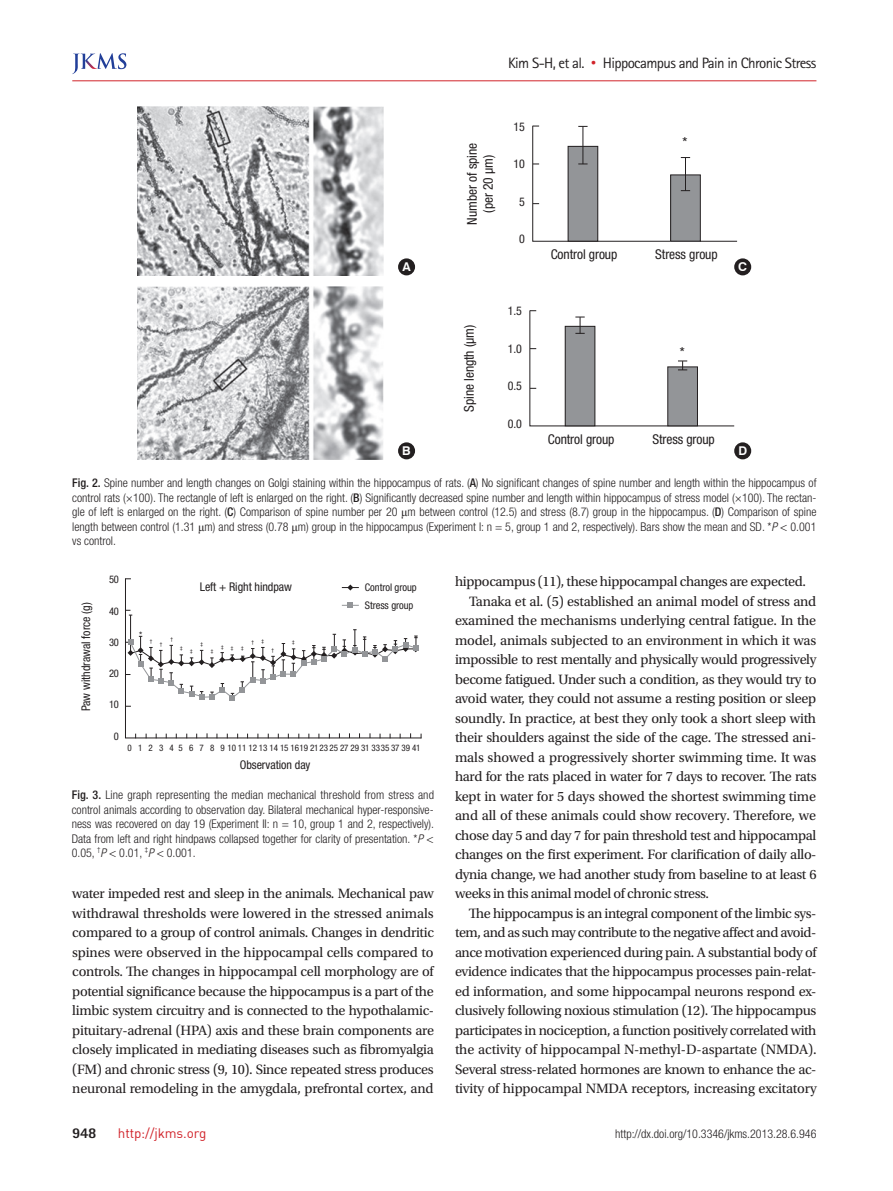
<style>
.page{position:relative;width:893px;height:1191px;background:#fff}
.page>*{position:absolute;margin:0;border:0;box-sizing:border-box;transform-origin:0 0}
.t1{font:15px "Rotis Sans Serif Std";letter-spacing:-.04em;color:#231f20}
.t2{font:800 15px "Rotis Sans Serif Std";color:#231f20}
.t3{font:14.25px/19.5px "Utopia Std";letter-spacing:-.025em;color:#231f20;text-align:justify}
.t4{font:14.25px "Utopia Std";letter-spacing:-.005em;color:#231f20}
.t5{font:condensed 13.95px "Helvetica Neue LT Std";color:#231f20}
.t6{font:condensed 13.5px/16.2px "Helvetica Neue LT Std";letter-spacing:-.005em;color:#231f20;text-align:center}
.t7{font:13.5px "Dinreg";letter-spacing:-.01em;color:#d1232a}
.t8{font:700 12.15px "Swiss 721 BT";color:#fff}
.t9{font:300 condensed 12px/14.4px "Helvetica Neue LT Std";color:#231f20;text-align:justify}
.t10{font:condensed 12px "Helvetica Neue LT Std";letter-spacing:-.005em;color:#231f20}
.t11{font:condensed 10.5px/17.7px "Helvetica Neue LT Std";letter-spacing:-.005em;color:#231f20}
.t12{font:condensed 9px "Helvetica Neue LT Std";letter-spacing:.02em;color:#231f20}
.t13{font:condensed 5.25px "Helvetica Neue LT Std";color:#231f20}
.s1{font-family:"Dotum";color:#d1232a}
.s2{font-weight:500}
.s3{font-family:"Times New Roman";font-weight:400;font-stretch:normal}
.s4{font-style:italic}
</style>
<div class="page">
<hr style="left:72px;top:80px;width:744px;height:1px;background:#d1232a">
<svg style="left:72px;top:53px;width:54px;height:21px"></svg>
<img style="left:137px;top:286px;width:246px;height:173px">
<img style="left:137px;top:106px;width:246px;height:169px">
<svg style="left:532px;top:125px;width:206px;height:117px"></svg>
<hr style="left:685px;top:157px;width:1px;height:34px;background:#231f20">
<svg style="left:529px;top:310px;width:206px;height:117px"></svg>
<div style="left:398px;top:258px;width:17px;height:17px;background:#231f20;border-radius:50%"></div>
<div style="left:734px;top:258px;width:17px;height:17px;background:#231f20;border-radius:50%"></div>
<div style="left:398px;top:442px;width:17px;height:17px;background:#231f20;border-radius:50%"></div>
<div style="left:734px;top:442px;width:17px;height:17px;background:#231f20;border-radius:50%"></div>
<svg style="left:125px;top:578px;width:296px;height:160px"></svg>
<svg style="left:125px;top:610px;width:7px;height:6px"></svg>
<hr style="left:130px;top:615px;width:1px;height:37px;background:#231f20">
<svg style="left:125px;top:629px;width:294px;height:71px"></svg>
<svg style="left:342px;top:584px;width:17px;height:6px"></svg>
<svg style="left:342px;top:602px;width:17px;height:6px"></svg>
<p class="t1" style="left:508px;top:54px;width:310px">Kim S-H, et al. <span class="s1">•</span> Hippocampus and Pain in Chronic Stress</p>
<p class="t6" style="left:464px;top:224px;width:83px;rotate:-90deg">Number of spine (per 20 µm)</p>
<p class="t10" style="left:513px;top:120px;width:13px">15</p>
<p class="t10" style="left:513px;top:157px;width:13px">10</p>
<p class="t10" style="left:519px;top:194px;width:7px">5</p>
<p class="t10" style="left:519px;top:232px;width:7px">0</p>
<p class="t5" style="left:683px;top:134px;width:6px">*</p>
<p class="t6" style="left:551px;top:246px;width:68px">Control group</p>
<p class="t6" style="left:655px;top:246px;width:64px">Stress group</p>
<p class="t8" style="left:402px;top:259px;width:10px">A</p>
<p class="t8" style="left:738px;top:259px;width:10px">C</p>
<p class="t6" style="left:461px;top:412px;width:88px;rotate:-90deg">Spine length (µm)</p>
<p class="t10" style="left:508px;top:304px;width:16px">1.5</p>
<p class="t10" style="left:508px;top:342px;width:16px">1.0</p>
<p class="t10" style="left:508px;top:379px;width:16px">0.5</p>
<p class="t10" style="left:508px;top:417px;width:16px">0.0</p>
<p class="t5" style="left:680px;top:344px;width:6px">*</p>
<p class="t6" style="left:548px;top:431px;width:68px">Control group</p>
<p class="t6" style="left:652px;top:431px;width:64px">Stress group</p>
<p class="t8" style="left:402px;top:443px;width:10px">B</p>
<p class="t8" style="left:738px;top:443px;width:10px">D</p>
<p class="t9" style="left:72px;top:476px;width:746px"><span class="s2">Fig. 2.</span> Spine number and length changes on Golgi staining within the hippocampus of rats. (<span class="s2">A</span>) No significant changes of spine number and length within the hippocampus of control rats (×100). The rectangle of left is enlarged on the right. (<span class="s2">B</span>) Significantly decreased spine number and length within hippocampus of stress model (×100). The rectan&shy;gle of left is enlarged on the right. (<span class="s2">C</span>) Comparison of spine number per 20 <span class="s3">μ</span>m between control (12.5) and stress (8.7) group in the hippocampus. (<span class="s2">D</span>) Comparison of spine length between control (1.31 <span class="s3">μ</span>m) and stress (0.78 <span class="s3">μ</span>m) group in the hippocampus (Experiment I: n = 5, group 1 and 2, respectively). Bars show the mean and SD. *<span class="s4">P</span> &lt; 0.001 vs control.</p>
<p class="t10" style="left:79px;top:711px;width:110px;rotate:-90deg">Paw withdrawal force (g)</p>
<p class="t11" style="left:109px;top:570px;width:12px">50</p>
<p class="t11" style="left:109px;top:602px;width:12px">40</p>
<p class="t11" style="left:109px;top:633px;width:12px">30</p>
<p class="t11" style="left:109px;top:664px;width:12px">20</p>
<p class="t11" style="left:109px;top:695px;width:12px">10</p>
<p class="t11" style="left:114px;top:727px;width:7px">0</p>
<p class="t10" style="left:200px;top:579px;width:94px">Left + Right hindpaw</p>
<p class="t12" style="left:139px;top:629px;width:5px">*</p>
<p class="t13" style="left:150px;top:638px;width:4px">†</p>
<p class="t13" style="left:160px;top:640px;width:4px">†</p>
<p class="t13" style="left:170px;top:636px;width:4px">†</p>
<p class="t13" style="left:180px;top:645px;width:4px">‡</p>
<p class="t13" style="left:190px;top:648px;width:4px">‡</p>
<p class="t13" style="left:200px;top:641px;width:4px">‡</p>
<p class="t13" style="left:211px;top:648px;width:4px">‡</p>
<p class="t13" style="left:221px;top:644px;width:4px">‡</p>
<p class="t13" style="left:231px;top:645px;width:4px">‡</p>
<p class="t13" style="left:241px;top:644px;width:4px">‡</p>
<p class="t13" style="left:262px;top:637px;width:4px">‡</p>
<p class="t13" style="left:292px;top:639px;width:4px">‡</p>
<p class="t13" style="left:251px;top:639px;width:4px">†</p>
<p class="t13" style="left:271px;top:647px;width:4px">†</p>
<p class="t11" style="left:365px;top:578px;width:53px">Control group<br>Stress group</p>
<p class="t12" style="left:128px;top:742px;width:294px">0 1 2 3 4 5 6 7 8 910111213141516192123252729313335373941</p>
<p class="t10" style="left:240px;top:758px;width:72px">Observation day</p>
<p class="t9" style="left:72px;top:787px;width:364px"><span class="s2">Fig. 3.</span> Line graph representing the median mechanical threshold from stress and control animals according to observation day. Bilateral mechanical hyper-responsive&shy;ness was recovered on day 19 (Experiment II: n = 10, group 1 and 2, respectively).<br>Data from left and right hindpaws collapsed together for clarity of presentation. *<span class="s4">P</span> &lt; 0.05, <sup>†</sup><span class="s4">P</span> &lt; 0.01, <sup>‡</sup><span class="s4">P</span> &lt; 0.001.</p>
<p class="t3" style="left:72px;top:884px;width:363px">water impeded rest and sleep in the animals. Mechanical paw withdrawal thresholds were lowered in the stressed animals compared to a group of control animals. Changes in dendritic spines were observed in the hippocampal cells compared to controls. The changes in hippocampal cell morphology are of potential significance because the hippocampus is a part of the limbic system circuitry and is connected to the hypothalamic&shy;pituitary-adrenal (HPA) axis and these brain components are closely implicated in mediating diseases such as fibromyalgia (FM) and chronic stress (9, 10). Since repeated stress produces neuronal remodeling in the amygdala, prefrontal cortex, and</p>
<p class="t3" style="left:455px;top:572px;width:352px">hippocampus (11), these hippocampal changes are expected.</p>
<p class="t3" style="left:469px;top:591px;width:349px">Tanaka et al. (5) established an animal model of stress and</p>
<p class="t3" style="left:455px;top:611px;width:363px">examined the mechanisms underlying central fatigue. In the</p>
<p class="t3" style="left:455px;top:630px;width:363px">model, animals subjected to an environment in which it was</p>
<p class="t3" style="left:455px;top:650px;width:363px">impossible to rest mentally and physically would progressively</p>
<p class="t3" style="left:455px;top:669px;width:363px">become fatigued. Under such a condition, as they would try to</p>
<p class="t3" style="left:455px;top:689px;width:363px">avoid water, they could not assume a resting position or sleep</p>
<p class="t3" style="left:455px;top:708px;width:363px">soundly. In practice, at best they only took a short sleep with</p>
<p class="t3" style="left:455px;top:728px;width:363px">their shoulders against the side of the cage. The stressed ani-</p>
<p class="t4" style="left:455px;top:749px;width:363px">mals showed a progressively shorter swimming time. It was</p>
<p class="t3" style="left:455px;top:767px;width:363px">hard for the rats placed in water for 7 days to recover. The rats</p>
<p class="t3" style="left:455px;top:786px;width:363px">kept in water for 5 days showed the shortest swimming time</p>
<p class="t3" style="left:455px;top:806px;width:363px">and all of these animals could show recovery. Therefore, we</p>
<p class="t3" style="left:455px;top:825px;width:363px">chose day 5 and day 7 for pain threshold test and hippocampal</p>
<p class="t3" style="left:455px;top:845px;width:363px">changes on the first experiment. For clarification of daily allo-</p>
<p class="t3" style="left:455px;top:864px;width:363px">dynia change, we had another study from baseline to at least 6</p>
<p class="t3" style="left:455px;top:884px;width:256px">weeks in this animal model of chronic stress.</p>
<p class="t3" style="left:469px;top:903px;width:349px">The hippocampus is an integral component of the limbic sys-</p>
<p class="t3" style="left:455px;top:923px;width:363px">tem, and as such may contribute to the negative affect and avoid-</p>
<p class="t3" style="left:455px;top:942px;width:363px">ance motivation experienced during pain. A substantial body of</p>
<p class="t3" style="left:455px;top:962px;width:363px">evidence indicates that the hippocampus processes pain-relat-</p>
<p class="t3" style="left:455px;top:981px;width:363px">ed information, and some hippocampal neurons respond ex-</p>
<p class="t3" style="left:455px;top:1001px;width:363px">clusively following noxious stimulation (12). The hippocampus</p>
<p class="t3" style="left:455px;top:1020px;width:363px">participates in nociception, a function positively correlated with</p>
<p class="t4" style="left:455px;top:1042px;width:363px">the activity of hippocampal N-methyl-D-aspartate (NMDA).</p>
<p class="t3" style="left:455px;top:1059px;width:363px">Several stress-related hormones are known to enhance the ac-</p>
<p class="t3" style="left:455px;top:1079px;width:363px">tivity of hippocampal NMDA receptors, increasing excitatory</p>
<p class="t2" style="left:72px;top:1123px;width:26px">948</p>
<p class="t7" style="left:118px;top:1124px;width:90px">http://jkms.org</p>
<p class="t9" style="left:615px;top:1126px;width:203px">http://dx.doi.org/10.3346/jkms.2013.28.6.946</p>
</div>
